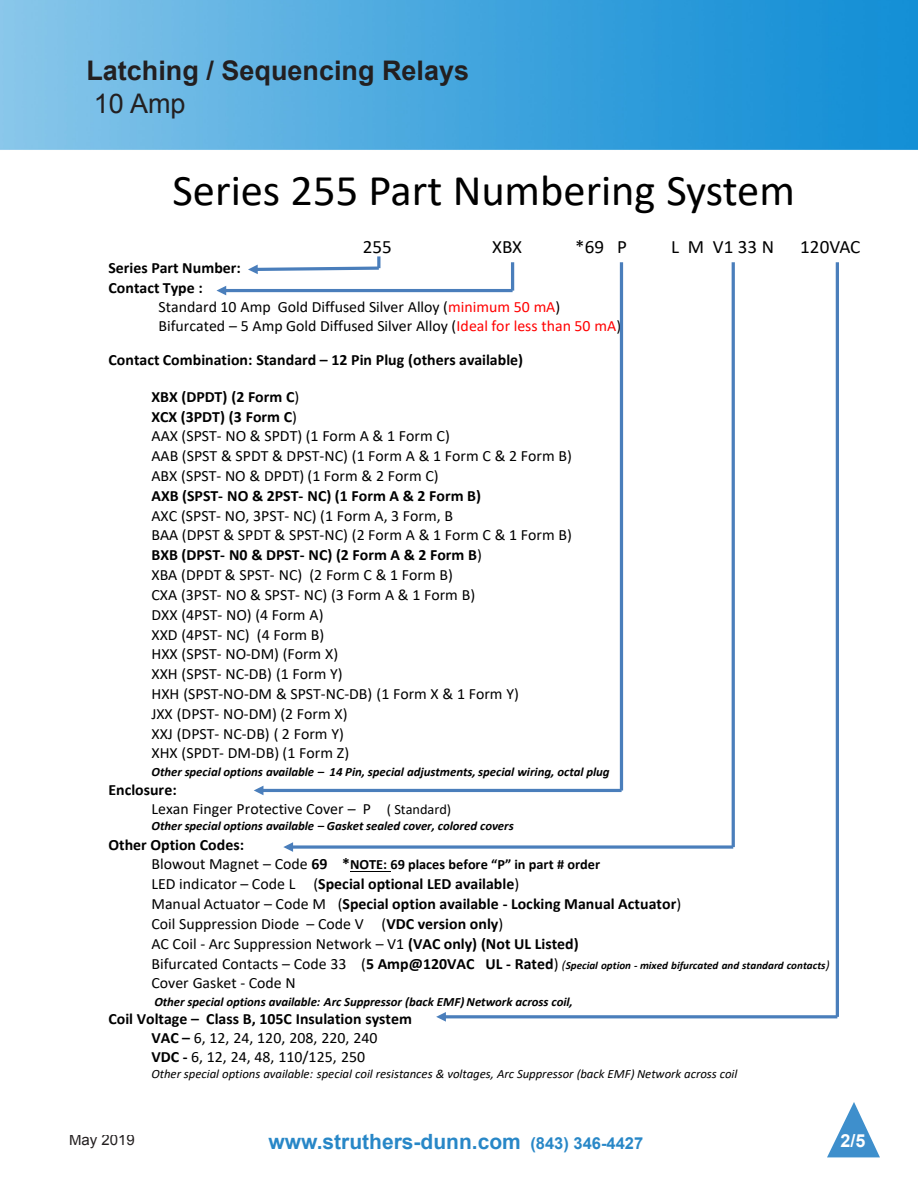
<style>
.page{position:relative;width:918px;height:1188px;background:#fff}
.page>*{position:absolute;margin:0;border:0;box-sizing:border-box;transform-origin:0 0}
.t1{font:43.95px "Calibri";color:#000}
.t2{font:700 27px "Arial";color:#231f20}
.t3{font:27px "Arial";color:#231f20}
.t4{font:700 21px "Arial";color:#2887c7}
.t5{font:18.9px "Calibri";color:#000}
.t6{font:700 18px "Arial";color:#fff}
.t7{font:15.75px "Calibri";color:#000}
.t8{font:700 15.75px "Calibri";color:#000}
.t9{font:15.6px/19.8px "Calibri";color:#000}
.t10{font:700 15.6px/18.9px "Calibri";color:#000}
.t11{font:15px "Arial";color:#231f20}
.t12{font:700 14.1px "Calibri";color:#000}
.t13{font:italic 700 12.6px "Calibri";letter-spacing:-.005em;color:#000}
.t14{font:italic 12.6px "Calibri";letter-spacing:-.005em;color:#000}
.t15{font:italic 700 10.95px "Calibri";color:#000}
.s1{color:#f00}
.s2{font-weight:400}
.s3{font-weight:700}
.s4{font-size:14.1px}
.s5{font-weight:400;font-size:15.6px}
.s6{font-size:15.6px}
.s7{font-weight:400;font-style:normal;font-size:15.6px}
.s8{font-style:normal;font-size:15.6px}
.s9{font-weight:400;font-size:12.6px}
.s10{font-size:16.5px}
</style>
<div class="page">
<img style="left:0;top:0;width:918px;height:150px">
<hr style="left:350px;top:871px;width:40px;height:1px;background:#000">
<hr style="left:511px;top:262px;width:3px;height:29px;background:#4a7ebb">
<hr style="left:620px;top:262px;width:3px;height:529px;background:#4a7ebb">
<hr style="left:836px;top:262px;width:3px;height:755px;background:#4a7ebb">
<svg style="left:254px;top:786px;width:368px;height:9px"></svg>
<svg style="left:436px;top:1012px;width:401px;height:10px"></svg>
<hr style="left:732px;top:262px;width:3px;height:585px;background:#4a7ebb">
<svg style="left:283px;top:842px;width:450px;height:10px"></svg>
<svg style="left:248px;top:256px;width:132px;height:18px"></svg>
<svg style="left:216px;top:286px;width:297px;height:9px"></svg>
<svg style="left:827px;top:1102px;width:53px;height:55px"></svg>
<p class="t2" style="left:86px;top:53px;width:384px">Latching / Sequencing Relays</p>
<p class="t3" style="left:94px;top:85px;width:93px">10 Amp</p>
<p class="t1" style="left:173px;top:160px;width:624px">Series 255 Part Numbering System</p>
<p class="t5" style="left:363px;top:234px;width:31px">255</p>
<p class="t5" style="left:492px;top:234px;width:31px">XBX</p>
<p class="t5" style="left:575px;top:234px;width:53px">*69 P</p>
<p class="t5" style="left:671px;top:234px;width:104px">L M V1 33 N</p>
<p class="t5" style="left:800px;top:234px;width:62px">120VAC</p>
<p class="t10" style="left:108px;top:257px;width:134px;line-height:20.7px">Series Part Number:<br>Contact Type :</p>
<p class="t9" style="left:159px;top:297px;width:464px;line-height:18.9px">Standard 10 Amp Gold Diffused Silver Alloy (<span class="s1">minimum 50 mA</span>)<br>Bifurcated – 5 Amp Gold Diffused Silver Alloy (<span class="s1">Ideal for less than 50 mA</span>)</p>
<p class="t10" style="left:108px;top:350px;width:416px">Contact Combination: Standard – 12 Pin Plug (others available)</p>
<p class="t10" style="left:151px;top:386px;width:149px;line-height:19.8px">XBX (DPDT) (2 Form C<span class="s2">)<br></span>XCX (3PDT) (3 Form C<span class="s2">)</span></p>
<p class="t7" style="left:151px;top:425px;width:300px">AAX (SPST- NO &amp; SPDT) (1 Form A &amp; 1 Form C)</p>
<p class="t9" style="left:151px;top:446px;width:422px">AAB (SPST &amp; SPDT &amp; DPST-NC) (1 Form A &amp; 1 Form C &amp; 2 Form B)<br>ABX (SPST- NO &amp; DPDT) (1 Form &amp; 2 Form C)<br><span class="s3">AXB (SPST- NO &amp; 2PST- NC) (1 Form A &amp; 2 Form B)<br></span>AXC (SPST- NO, 3PST- NC) (1 Form A, 3 Form, B<br>BAA (DPST &amp; SPDT &amp; SPST-NC) (2 Form A &amp; 1 Form C &amp; 1 Form B)<br><span class="s3">BXB (DPST- N0 &amp; DPST- NC) (2 Form A &amp; 2 Form B</span>)<br>XBA (DPDT &amp; SPST- NC) (2 Form C &amp; 1 Form B)<br>CXA (3PST- NO &amp; SPST- NC) (3 Form A &amp; 1 Form B)<br>DXX (4PST- NO) (4 Form A)<br>XXD (4PST- NC) (4 Form B)</p>
<p class="t7" style="left:151px;top:643px;width:188px">HXX (SPST- NO-DM) (Form X)</p>
<p class="t9" style="left:151px;top:664px;width:369px">XXH (SPST- NC-DB) (1 Form Y)<br>HXH (SPST-NO-DM &amp; SPST-NC-DB) (1 Form X &amp; 1 Form Y)<br>JXX (DPST- NO-DM) (2 Form X)<br>XXJ (DPST- NC-DB) ( 2 Form Y)<br>XHX (SPDT- DM-DB) (1 Form Z)</p>
<p class="t13" style="left:151px;top:763px;width:460px">Other special options available – 14 Pin, special adjustments, special wiring, octal plug</p>
<p class="t9" style="left:151px;top:780px;width:301px;line-height:18.9px;text-indent:-43px"><span class="s3">Enclosure:<br></span>Lexan Finger Protective Cover – P <span class="s4">( Standard)</span></p>
<p class="t13" style="left:151px;top:817px;width:364px">Other special options available – Gasket sealed cover, colored covers</p>
<p class="t10" style="left:108px;top:835px;width:137px">Other Option Codes:</p>
<p class="t12" style="left:151px;top:855px;width:450px"><span class="s5">Blowout Magnet – Code</span> <span class="s6">69 *</span>NOTE: 69 places before “P” in part # order</p>
<p class="t8" style="left:151px;top:873px;width:369px"><span class="s2">LED indicator – Code L (</span>Special optional LED available<span class="s2">)</span></p>
<p class="t9" style="left:151px;top:894px;width:531px">Manual Actuator – Code M (<span class="s3">Special option available - Locking Manual Actuator</span>)<br>Coil Suppression Diode – Code V (<span class="s3">VDC version only</span>)<br>AC Coil - Arc Suppression Network – V1 <span class="s3">(VAC only) (Not UL Listed)</span></p>
<p class="t15" style="left:151px;top:957px;width:680px"><span class="s7">Bifurcated Contacts – Code 33 (</span><span class="s8">5 Amp@120VAC UL - Rated</span><span class="s7">)</span> <span class="s9">(</span>Special option - mixed bifurcated and standard contacts<span class="s9">)</span></p>
<p class="t9" style="left:151px;top:973px;width:146px">Cover Gasket - Code N</p>
<p class="t13" style="left:154px;top:993px;width:420px">Other special options available: Arc Suppressor (back EMF) Network across coil,</p>
<p class="t10" style="left:108px;top:1009px;width:305px;text-align:center">Coil Voltage – Class B, 105C Insulation system<br>VAC – <span class="s2">6, 12, 24, 120, 208, 220, 240<br></span>VDC - <span class="s2">6, 12, 24, 48, 110/125, 250</span></p>
<p class="t14" style="left:151px;top:1065px;width:587px">Other special options available: special coil resistances &amp; voltages, Arc Suppressor (back EMF) Network across coil</p>
<p class="t11" style="left:69px;top:1130px;width:67px">May 2019</p>
<p class="t4" style="left:268px;top:1128px;width:376px">www.struthers-dunn.com <span class="s10">(843) 346-4427</span></p>
<p class="t6" style="left:841px;top:1129px;width:27px">2/5</p>
</div>
